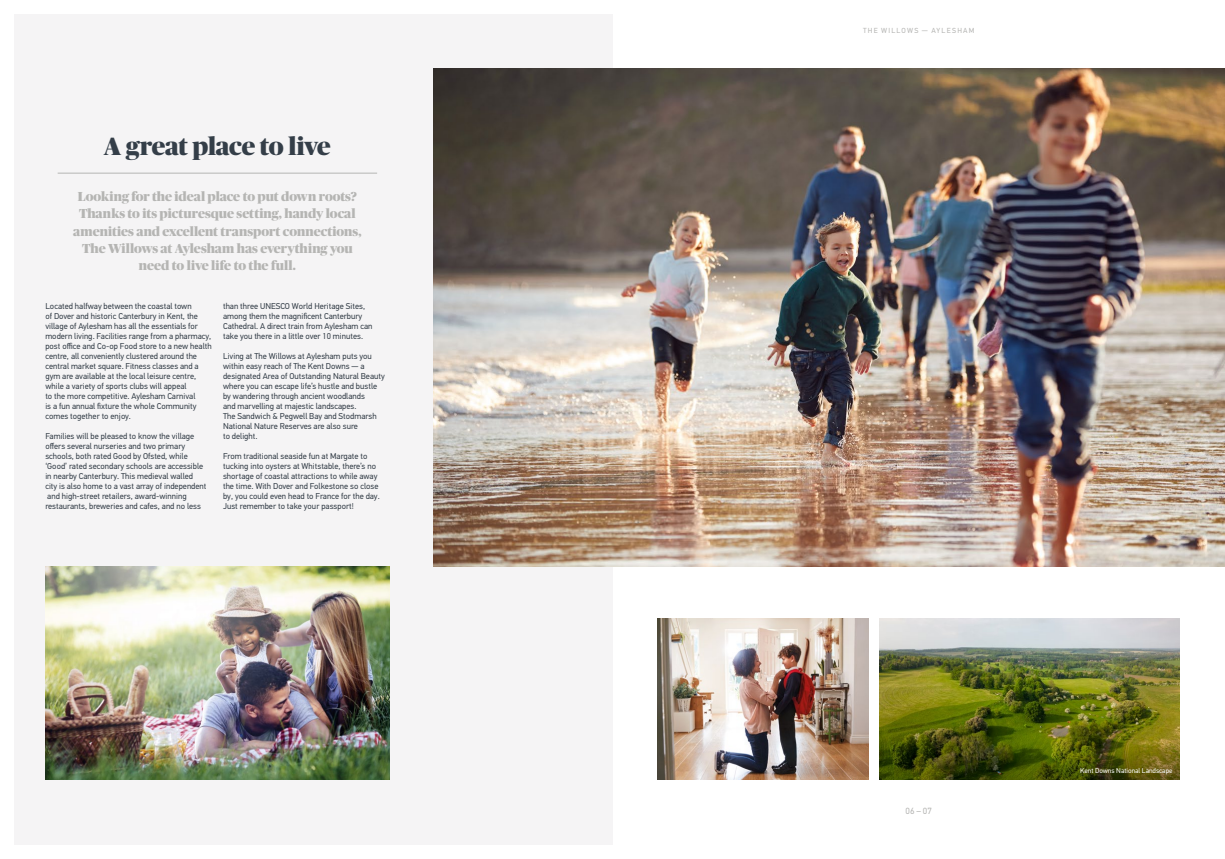
<style>
.page{position:relative;width:1225px;height:859px;background:#fff}
.page>*{position:absolute;margin:0;border:0;box-sizing:border-box;transform-origin:0 0}
.t1{font:900 25px "Publico Banner";letter-spacing:-.015em;color:#343e48}
.t2{font:900 13px/17px "Publico Banner";letter-spacing:-.005em;color:#b5b5b3;text-align:center}
.t3{font:9px "PF Din Text Std";color:#b5b5b3}
.t4{font:8.5px/10px "PF Din Text Std";color:#343e48}
.t5{font:7.3px "PF Din Text Std";letter-spacing:.16em;color:#b5b5b3}
.t6{font:7px "PF Din Text Std";color:#fff}
</style>
<div class="page">
<div style="left:14px;top:14px;width:598px;height:831px;background:#f5f4f5"></div>
<img style="left:880px;top:618px;width:299px;height:74px">
<img style="left:658px;top:618px;width:210px;height:162px">
<img style="left:45px;top:567px;width:344px;height:213px">
<img style="left:434px;top:68px;width:791px;height:499px">
<img style="left:880px;top:692px;width:299px;height:88px">
<hr style="left:58px;top:173px;width:319px;height:1px;background:#b5b5b3">
<h1 class="t1" style="left:104px;top:128px;width:228px">A great place to live</h1>
<h2 class="t2" style="left:73px;top:188px;width:290px">Looking for the ideal place to put down roots?<br>Thanks to its picturesque setting, handy local amenities and excellent transport connections, The Willows at Aylesham has everything you need to live life to the full.</h2>
<p class="t4" style="left:45px;top:302px;width:168px">Located halfway between the coastal town<br>of Dover and historic Canterbury in Kent, the village of Aylesham has all the essentials for modern living. Facilities range from a pharmacy, post office and Co-op Food store to a new health centre, all conveniently clustered around the central market square. Fitness classes and a gym are available at the local leisure centre, while a variety of sports clubs will appeal<br>to the more competitive. Aylesham Carnival<br>is a fun annual fixture the whole Community comes together to enjoy.</p>
<p class="t4" style="left:45px;top:431px;width:163px">Families will be pleased to know the village offers several nurseries and two primary schools, both rated Good by Ofsted, while ‘Good’ rated secondary schools are accessible in nearby Canterbury. This medieval walled city is also home to a vast array of independent and high-street retailers, award-winning restaurants, breweries and cafes, and no less</p>
<p class="t4" style="left:223px;top:301px;width:151px">than three UNESCO World Heritage Sites, among them the magnificent Canterbury Cathedral. A direct train from Aylesham can take you there in a little over 10 minutes.</p>
<p class="t4" style="left:223px;top:351px;width:163px">Living at The Willows at Aylesham puts you within easy reach of The Kent Downs — a designated Area of Outstanding Natural Beauty where you can escape life’s hustle and bustle by wandering through ancient woodlands<br>and marvelling at majestic landscapes.<br>The Sandwich &amp; Pegwell Bay and Stodmarsh National Nature Reserves are also sure<br>to delight.</p>
<p class="t4" style="left:223px;top:451px;width:158px">From traditional seaside fun at Margate to tucking into oysters at Whitstable, there’s no shortage of coastal attractions to while away the time. With Dover and Folkestone so close by, you could even head to France for the day.<br>Just remember to take your passport!</p>
<p class="t5" style="left:863px;top:26px;width:113px">THE WILLOWS — AYLESHAM</p>
<p class="t3" style="left:905px;top:805px;width:28px">06 – 07</p>
<p class="t6" style="left:1080px;top:767px;width:94px">Kent Downs National Landscape</p>
</div>
